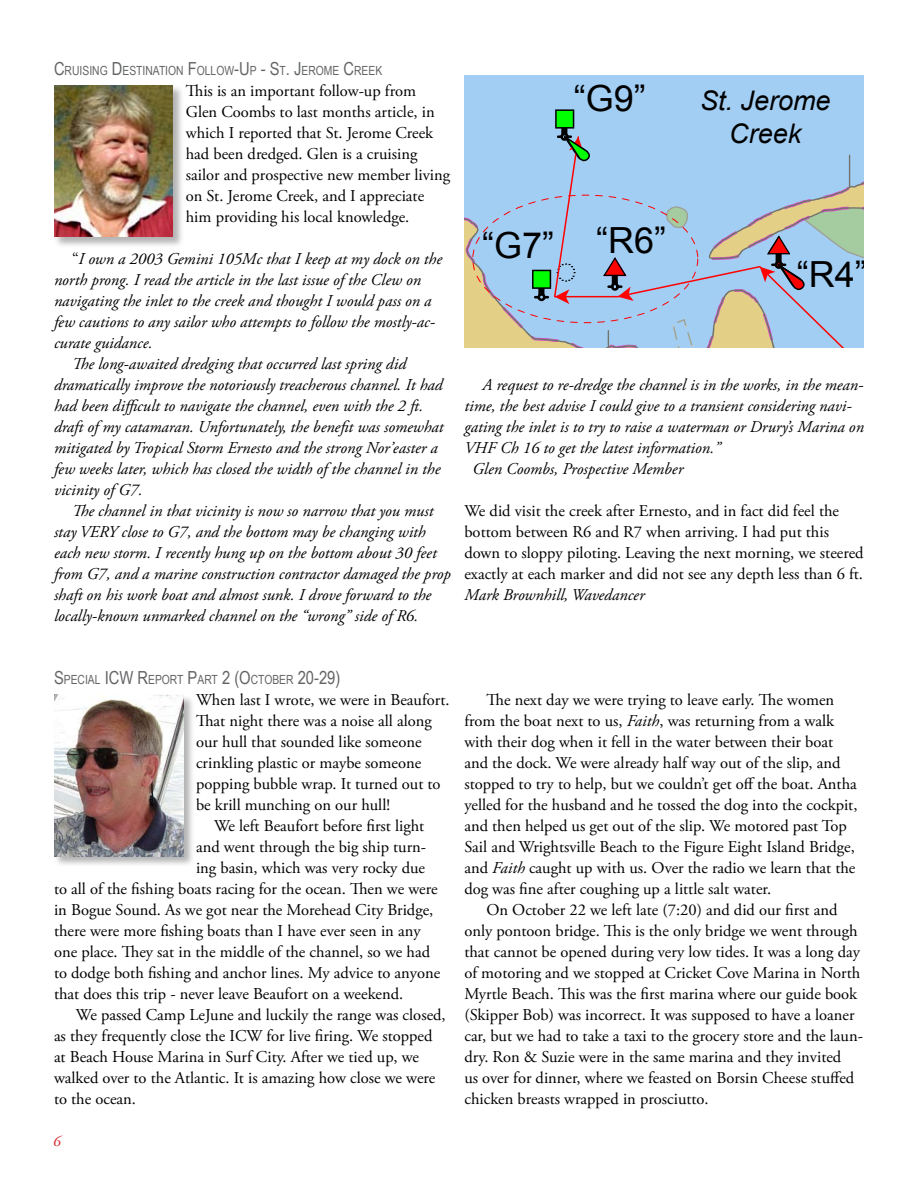
<style>
.page{position:relative;width:918px;height:1188px;background:#fff}
.page>*{position:absolute;margin:0;border:0;box-sizing:border-box;transform-origin:0 0}
.t1{font:36px "Arial";color:#000}
.t2{font:italic 27px/32.4px "Arial";color:#000;text-align:center}
.t3{font:16.5px/21px "Adobe Garamond Pro";color:#000}
.t4{font:italic 16.5px "Adobe Garamond Pro";color:#000}
.t5{font:12.6px "Arial Narrow";color:#636466}
.t6{font:12px "Arial";color:#000}
.s1{font-size:18px}
.s2{font-style:normal}
.s3{font-style:italic}
</style>
<div class="page">
<div style="left:52px;top:693px;width:143px;height:176px;background:#000;opacity:.3"></div>
<img style="left:54px;top:695px;width:129px;height:161px">
<div style="left:52px;top:84px;width:133px;height:165px;background:#000;opacity:.3"></div>
<img style="left:54px;top:86px;width:119px;height:151px">
<svg style="left:464px;top:154px;width:25px;height:194px;background:#bfc8bb"></svg>
<svg style="left:489px;top:75px;width:375px;height:273px;background:#a4c5de"></svg>
<p class="t5" style="left:54px;top:61px;width:330px"><span class="s1">C</span>RUISING <span class="s1">D</span>ESTINATION <span class="s1">F</span>OLLOW<span class="s1">-U</span> P <span class="s1">- S</span>T<span class="s1">. J</span>EROME <span class="s1">C</span>REEK</p>
<p class="t3" style="left:186px;top:81px;width:266px">This is an important follow-up from Glen Coombs to last months article, in which I reported that St. Jerome Creek had been dredged. Glen is a cruising sailor and prospective new member living on St. Jerome Creek, and I appreciate him providing his local knowledge.</p>
<p class="t4" style="left:72px;top:249px;width:372px"><span class="s2">“</span>I own a 2003 Gemini 105Mc that I keep at my dock on the</p>
<p class="t4" style="left:54px;top:270px;width:368px">north prong. I read the article in the last issue of the Clew on</p>
<p class="t4" style="left:54px;top:291px;width:379px">navigating the inlet to the creek and thought I would pass on a</p>
<p class="t4" style="left:54px;top:312px;width:382px">few cautions to any sailor who attempts to follow the mostly-ac-</p>
<p class="t4" style="left:54px;top:333px;width:100px">curate guidance.</p>
<p class="t4" style="left:72px;top:354px;width:336px">The long-awaited dredging that occurred last spring did</p>
<p class="t4" style="left:54px;top:375px;width:390px">dramatically improve the notoriously treacherous channel. It had</p>
<p class="t4" style="left:54px;top:396px;width:371px">had been difficult to navigate the channel, even with the 2 ft.</p>
<p class="t4" style="left:54px;top:417px;width:391px">draft of my catamaran. Unfortunately, the benefit was somewhat</p>
<p class="t4" style="left:54px;top:438px;width:385px">mitigated by Tropical Storm Ernesto and the strong Nor’easter a</p>
<p class="t4" style="left:54px;top:459px;width:388px">few weeks later, which has closed the width of the channel in the</p>
<p class="t4" style="left:54px;top:480px;width:90px">vicinity of G7.</p>
<p class="t4" style="left:72px;top:501px;width:363px">The channel in that vicinity is now so narrow that you must</p>
<p class="t4" style="left:54px;top:522px;width:373px">stay VERY close to G7, and the bottom may be changing with</p>
<p class="t4" style="left:54px;top:543px;width:384px">each new storm. I recently hung up on the bottom about 30 feet</p>
<p class="t4" style="left:54px;top:564px;width:398px">from G7, and a marine construction contractor damaged the prop</p>
<p class="t4" style="left:54px;top:585px;width:379px">shaft on his work boat and almost sunk. I drove forward to the</p>
<p class="t4" style="left:54px;top:606px;width:366px">locally-known unmarked channel on the “wrong” side of R6.</p>
<h1 class="t1" style="left:574px;top:75px;width:73px">“G9”</h1>
<h1 class="t1" style="left:482px;top:219px;width:185px">“G7” “R6”</h1>
<h2 class="t2" style="left:700px;top:85px;width:132px">St. Jerome<br>Creek</h2>
<h1 class="t1" style="left:797px;top:251px;width:71px">“R4”</h1>
<p class="t4" style="left:482px;top:375px;width:383px">A request to re-dredge the channel is in the works, in the mean-</p>
<p class="t4" style="left:464px;top:396px;width:389px">time, the best advise I could give to a transient considering navi-</p>
<p class="t4" style="left:464px;top:417px;width:401px">gating the inlet is to try to raise a waterman or Drury’s Marina on</p>
<p class="t4" style="left:464px;top:438px;width:257px">VHF Ch 16 to get the latest information.”</p>
<p class="t4" style="left:473px;top:459px;width:212px">Glen Coombs, Prospective Member</p>
<p class="t3" style="left:464px;top:501px;width:401px">We did visit the creek after Ernesto, and in fact did feel the bottom between R6 and R7 when arriving. I had put this down to sloppy piloting. Leaving the next morning, we steered exactly at each marker and did not see any depth less than 6 ft.</p>
<p class="t4" style="left:464px;top:585px;width:182px">Mark Brownhill, Wavedancer</p>
<p class="t6" style="left:729px;top:505px;width:16px">Pt.</p>
<p class="t5" style="left:54px;top:670px;width:288px"><span class="s1">S</span>PECIAL <span class="s1">ICW R</span>EPORT <span class="s1">P</span>ART <span class="s1">2 (O</span>CTOBER <span class="s1">20-29)</span></p>
<p class="t3" style="left:196px;top:690px;width:255px">When last I wrote, we were in Beaufort.</p>
<p class="t3" style="left:196px;top:711px;width:237px">That night there was a noise all along</p>
<p class="t3" style="left:196px;top:732px;width:227px">our hull that sounded like someone</p>
<p class="t3" style="left:196px;top:753px;width:227px">crinkling plastic or maybe someone</p>
<p class="t3" style="left:196px;top:774px;width:246px">popping bubble wrap. It turned out to</p>
<p class="t3" style="left:196px;top:795px;width:196px">be krill munching on our hull!</p>
<p class="t3" style="left:214px;top:816px;width:212px">We left Beaufort before first light</p>
<p class="t3" style="left:196px;top:837px;width:232px">and went through the big ship turn-</p>
<p class="t3" style="left:196px;top:858px;width:231px">ing basin, which was very rocky due</p>
<p class="t3" style="left:54px;top:879px;width:385px">to all of the fishing boats racing for the ocean. Then we were</p>
<p class="t3" style="left:54px;top:900px;width:381px">in Bogue Sound. As we got near the Morehead City Bridge,</p>
<p class="t3" style="left:54px;top:921px;width:368px">there were more fishing boats than I have ever seen in any</p>
<p class="t3" style="left:54px;top:942px;width:378px">one place. They sat in the middle of the channel, so we had</p>
<p class="t3" style="left:54px;top:963px;width:388px">to dodge both fishing and anchor lines. My advice to anyone</p>
<p class="t3" style="left:54px;top:984px;width:351px">that does this trip - never leave Beaufort on a weekend.</p>
<p class="t3" style="left:76px;top:1005px;width:371px">We passed Camp LeJune and luckily the range was closed,</p>
<p class="t3" style="left:54px;top:1026px;width:380px">as they frequently close the ICW for live firing. We stopped</p>
<p class="t3" style="left:54px;top:1047px;width:367px">at Beach House Marina in Surf City. After we tied up, we</p>
<p class="t3" style="left:54px;top:1068px;width:383px">walked over to the Atlantic. It is amazing how close we were</p>
<p class="t3" style="left:54px;top:1089px;width:84px">to the ocean.</p>
<p class="t3" style="left:464px;top:690px;width:395px;text-indent:22px">The next day we were trying to leave early. The women from the boat next to us, <span class="s3">Faith</span>, was returning from a walk with their dog when it fell in the water between their boat and the dock. We were already half way out of the slip, and stopped to try to help, but we couldn’t get off the boat. Antha yelled for the husband and he tossed the dog into the cockpit, and then helped us get out of the slip. We motored past Top Sail and Wrightsville Beach to the Figure Eight Island Bridge, and <span class="s3">Faith</span> caught up with us. Over the radio we learn that the dog was fine after coughing up a little salt water.</p>
<p class="t3" style="left:464px;top:900px;width:400px;text-indent:22px">On October 22 we left late (7:20) and did our first and only pontoon bridge. This is the only bridge we went through that cannot be opened during very low tides. It was a long day of motoring and we stopped at Cricket Cove Marina in North Myrtle Beach. This was the first marina where our guide book (Skipper Bob) was incorrect. It was supposed to have a loaner car, but we had to take a taxi to the grocery store and the laun&shy;dry. Ron &amp; Suzie were in the same marina and they invited<br>us over for dinner, where we feasted on Borsin Cheese stuffed chicken breasts wrapped in prosciutto.</p>
</div>
